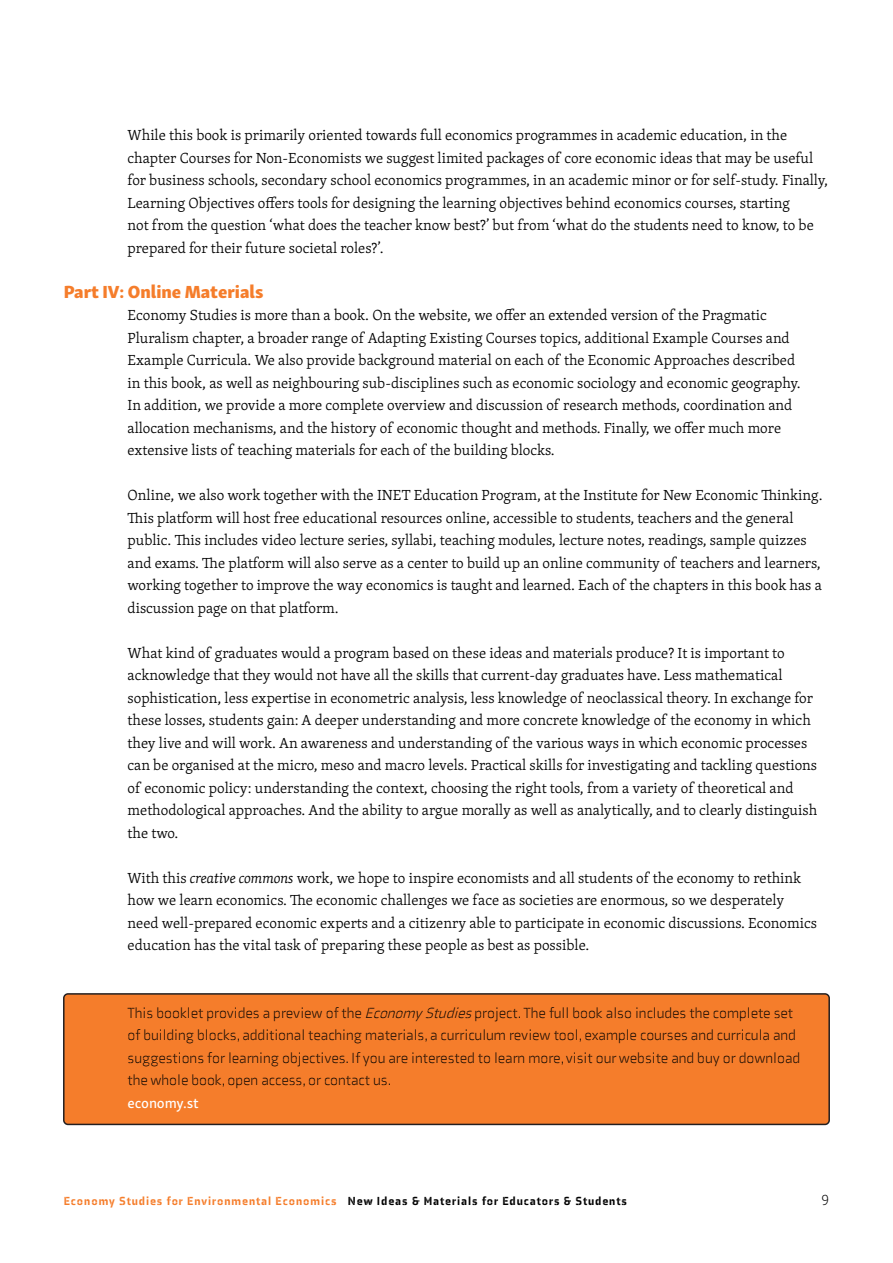
<style>
.page{position:relative;width:893px;height:1263px;background:#fff}
.page>*{position:absolute;margin:0;border:0;box-sizing:border-box;transform-origin:0 0}
.SUBTITLE_1{font:18px "Skolar Sans Latn Eb";color:#f57d2b}
.BODY{font:300 15px/22.5px "Skolar Latin";color:#000}
.HYPERLINK_BOX{font:300 15px/22.5px "Axia Stencil";color:#000}
.HYPERLINK_BOX-2{font:15px "Skolar Sans Latn Me";letter-spacing:-.01em;color:#fff}
.t1{font:15px "Skolar Sans Latn El";color:#000}
.t2{font:900 12px "Axia Stencil";letter-spacing:.08em;color:#f57d2b}
.s1{font-style:italic}
.s2{color:#000}
</style>
<div class="page">
<div style="left:64px;top:994px;width:765px;height:130px;background:#f57d2b;border-radius:4px"></div>
<div style="left:63px;top:993px;width:767px;height:132px;border:2px solid #231f20;border-radius:4px"></div>
<p class="BODY" style="left:128px;top:124px;width:702px">While this book is primarily oriented towards full economics programmes in academic education, in the chapter Courses for Non-Economists we suggest limited packages of core economic ideas that may be useful for business schools, secondary school economics programmes, in an academic minor or for self-study. Finally, Learning Objectives offers tools for designing the learning objectives behind economics courses, starting<br>not from the question ‘what does the teacher know best?’ but from ‘what do the students need to know, to be prepared for their future societal roles?’.</p>
<p class="SUBTITLE_1" style="left:64px;top:276px;width:201px">Part IV: Online Materials</p>
<p class="BODY" style="left:128px;top:304px;width:675px">Economy Studies is more than a book. On the website, we offer an extended version of the Pragmatic Pluralism chapter, a broader range of Adapting Existing Courses topics, additional Example Courses and Example Curricula. We also provide background material on each of the Economic Approaches described in this book, as well as neighbouring sub-disciplines such as economic sociology and economic geography.<br>In addition, we provide a more complete overview and discussion of research methods, coordination and allocation mechanisms, and the history of economic thought and methods. Finally, we offer much more extensive lists of teaching materials for each of the building blocks.</p>
<p class="BODY" style="left:128px;top:484px;width:696px">Online, we also work together with the INET Education Program, at the Institute for New Economic Thinking.<br>This platform will host free educational resources online, accessible to students, teachers and the general public. This includes video lecture series, syllabi, teaching modules, lecture notes, readings, sample quizzes and exams. The platform will also serve as a center to build up an online community of teachers and learners, working together to improve the way economics is taught and learned. Each of the chapters in this book has a discussion page on that platform.</p>
<p class="BODY" style="left:128px;top:641px;width:691px">What kind of graduates would a program based on these ideas and materials produce? It is important to acknowledge that they would not have all the skills that current-day graduates have. Less mathematical sophistication, less expertise in econometric analysis, less knowledge of neoclassical theory. In exchange for these losses, students gain: A deeper understanding and more concrete knowledge of the economy in which they live and will work. An awareness and understanding of the various ways in which economic processes can be organised at the micro, meso and macro levels. Practical skills for investigating and tackling questions of economic policy: understanding the context, choosing the right tools, from a variety of theoretical and methodological approaches. And the ability to argue morally as well as analytically, and to clearly distinguish the two.</p>
<p class="BODY" style="left:128px;top:866px;width:691px">With this <span class="s1">creative commons</span> work, we hope to inspire economists and all students of the economy to rethink how we learn economics. The economic challenges we face as societies are enormous, so we desperately need well-prepared economic experts and a citizenry able to participate in economic discussions. Economics education has the vital task of preparing these people as best as possible.</p>
<p class="HYPERLINK_BOX" style="left:128px;top:1001px;width:674px">This booklet provides a preview of the <span class="s1">EconomyStudies</span>project. The full book also includes the complete set of building blocks, additional teaching materials, a curriculum review tool, example courses and curricula and suggestions for learning objectives. If you are interested to learn more, visit our website and buy or download the whole book, open access, or contact us.</p>
<p class="HYPERLINK_BOX-2" style="left:128px;top:1091px;width:73px">economy.st</p>
<p class="t2" style="left:64px;top:1193px;width:565px">Economy Studies for Environmental Economics <span class="s2">New Ideas &amp; Materials for Educators &amp; Students</span></p>
<p class="t1" style="left:821px;top:1189px;width:9px">9</p>
</div>
